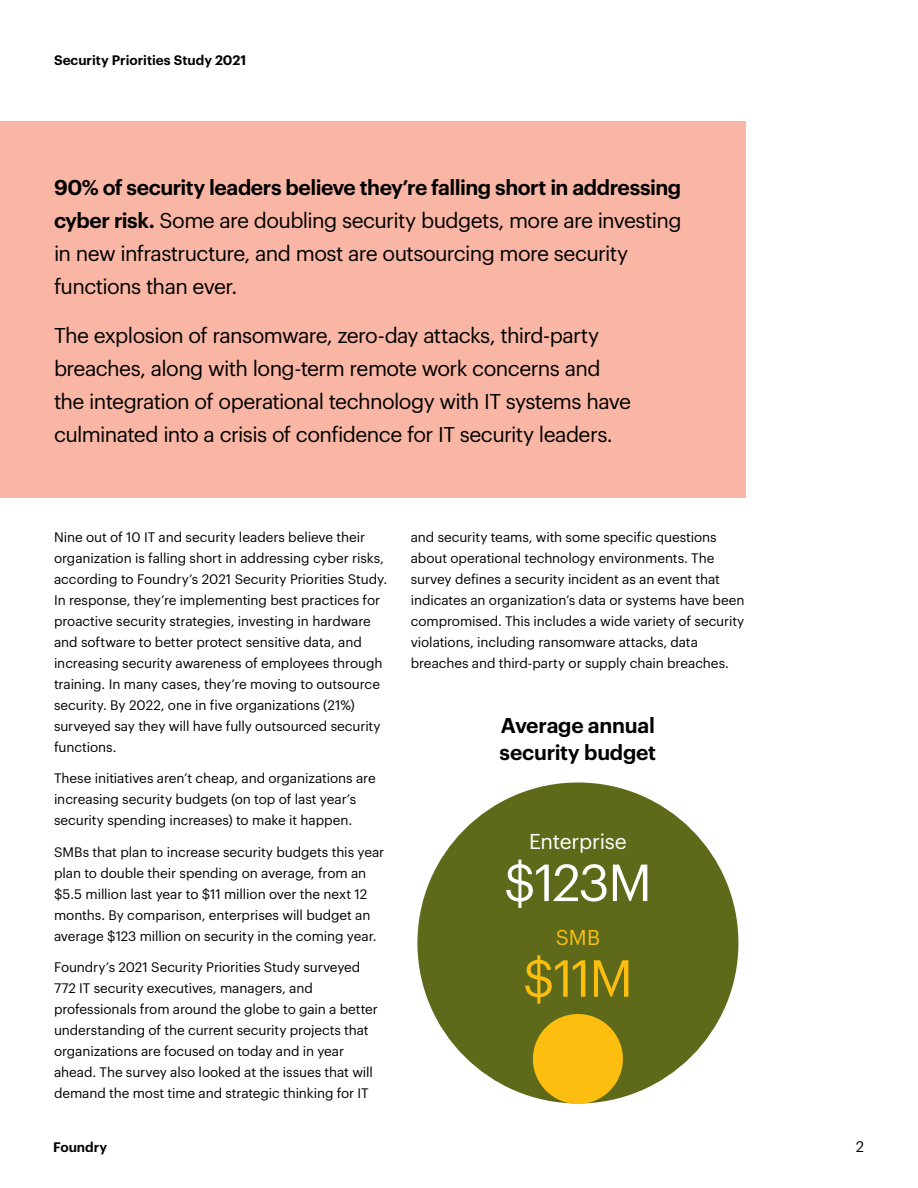
<style>
.page{position:relative;width:918px;height:1188px;background:#fff}
.page>*{position:absolute;margin:0;border:0;box-sizing:border-box;transform-origin:0 0}
.t1{font:51px "Graphik";color:#fff}
.t2{font:51px "Graphik";color:#febe10}
.t3{font:21px/33px "Graphik";letter-spacing:-.03em;color:#000}
.t4{font:600 21px/27px "Graphik";letter-spacing:-.01em;color:#000}
.t5{font:21px "Graphik";letter-spacing:-.015em;color:#fff}
.t6{font:21px "Graphik";color:#febe10}
.t7{font:15px "Graphik";color:#000}
.t8{font:13.5px/21px "Graphik";letter-spacing:-.005em;color:#000}
.t9{font:600 13.5px "Graphik";color:#000}
.s1{font-weight:600}
</style>
<div class="page">
<div style="left:0;top:122px;width:745px;height:376px;background:#fab6a4"></div>
<div style="left:417px;top:782px;width:321px;height:321px;background:#5e6a1a;border-radius:50%"></div>
<div style="left:533px;top:1014px;width:90px;height:90px;background:#febe10;border-radius:50%"></div>
<p class="t9" style="left:54px;top:50px;width:194px">Security Priorities Study 2021</p>
<h2 class="t3" style="left:54px;top:169px;width:629px"><span class="s1">90% of security leaders believe they’re falling short in addressing cyber risk.</span> Some are doubling security budgets, more are investing in new infrastructure, and most are outsourcing more security functions than ever.</h2>
<p class="t3" style="left:54px;top:317px;width:578px">The explosion of ransomware, zero-day attacks, third-party breaches, along with long-term remote work concerns and the integration of operational technology with IT systems have culminated into a crisis of confidence for IT security leaders.</p>
<p class="t8" style="left:54px;top:525px;width:335px">Nine out of 10 IT and security leaders believe their organization is falling short in addressing cyber risks, according to Foundry’s 2021 Security Priorities Study.<br>In response, they’re implementing best practices for proactive security strategies, investing in hardware and software to better protect sensitive data, and increasing security awareness of employees through training. In many cases, they’re moving to outsource security. By 2022, one in five organizations (21%) surveyed say they will have fully outsourced security functions.</p>
<p class="t8" style="left:54px;top:767px;width:323px">These initiatives aren’t cheap, and organizations are increasing security budgets (on top of last year’s security spending increases) to make it happen.</p>
<p class="t8" style="left:54px;top:840px;width:332px">SMBs that plan to increase security budgets this year plan to double their spending on average, from an $5.5 million last year to $11 million over the next 12 months. By comparison, enterprises will budget an average $123 million on security in the coming year.</p>
<p class="t8" style="left:54px;top:956px;width:325px">Foundry’s 2021 Security Priorities Study surveyed 772 IT security executives, managers, and professionals from around the globe to gain a better understanding of the current security projects that organizations are focused on today and in year ahead. The survey also looked at the issues that will demand the most time and strategic thinking for IT</p>
<p class="t8" style="left:411px;top:525px;width:335px">and security teams, with some specific questions about operational technology environments. The survey defines a security incident as an event that indicates an organization’s data or systems have been compromised. This includes a wide variety of security violations, including ransomware attacks, data breaches and third-party or supply chain breaches.</p>
<h2 class="t4" style="left:500px;top:710px;width:158px">Average annual security budget</h2>
<h2 class="t5" style="left:529px;top:826px;width:99px">Enterprise</h2>
<h1 class="t1" style="left:504px;top:844px;width:150px">$123M</h1>
<h2 class="t6" style="left:556px;top:922px;width:46px">SMB</h2>
<h1 class="t2" style="left:523px;top:940px;width:112px">$11M</h1>
<p class="t9" style="left:53px;top:1137px;width:56px">Foundry</p>
<p class="t7" style="left:856px;top:1135px;width:10px">2</p>
</div>
